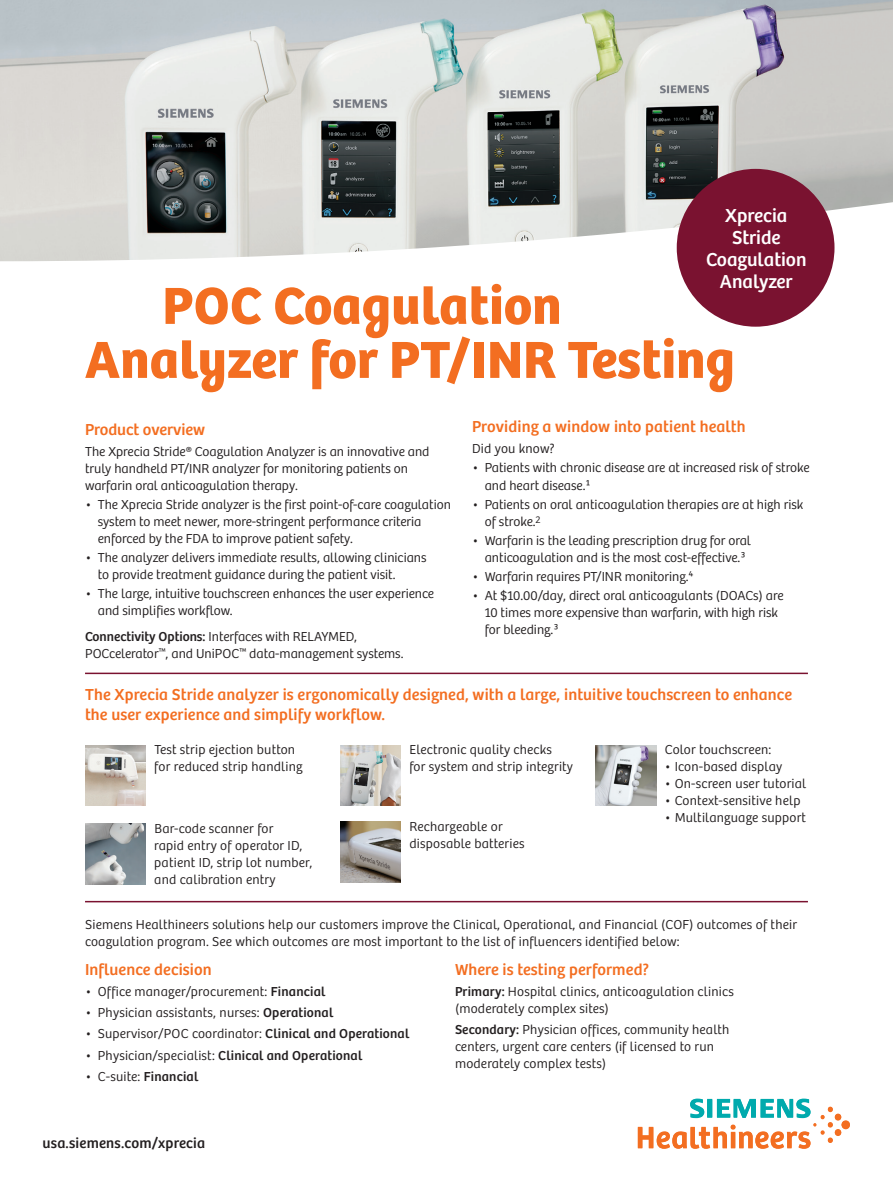
<style>
.page{position:relative;width:893px;height:1191px;background:#fff}
.page>*{position:absolute;margin:0;border:0;box-sizing:border-box;transform-origin:0 0}
.t1{font:54px/54px "Bree SH Headline Regular";letter-spacing:.005em;color:#f36e21}
.t2{font:19.5px/21.8px "Bree SH Text Regular";color:#fff;text-align:center}
.t3{font:16.5px/19.8px "Bree SH Text Regular";letter-spacing:.01em;color:#f36e21}
.t4{font:15px "Bree SH Text Regular";letter-spacing:.015em;color:#231f20}
.t5{font:13.5px/17px "Bree SH Text Light";color:#231f20}
.s1{font-family:"Bree SH Text Regular"}
</style>
<div class="page">
<img style="left:0;top:0;width:893px;height:200px">
<svg style="left:0;top:200px;width:893px;height:475px"></svg>
<svg style="left:638px;top:1098px;width:212px;height:51px"></svg>
<img style="left:85px;top:745px;width:61px;height:61px">
<img style="left:85px;top:823px;width:61px;height:61px">
<img style="left:340px;top:745px;width:61px;height:61px">
<img style="left:340px;top:821px;width:61px;height:61px">
<img style="left:595px;top:745px;width:61px;height:61px">
<hr style="left:85px;top:672px;width:723px;height:2px;background:#7a1230">
<hr style="left:85px;top:901px;width:723px;height:1px;background:#7a1230">
<div style="left:677px;top:169px;width:157px;height:158px;background:#7a1230;border-radius:50%"></div>
<h2 class="t2" style="left:706px;top:205px;width:102px">Xprecia<br>Stride<br>Coagulation<br>Analyzer</h2>
<h1 class="t1" style="left:85px;top:279px;width:651px;text-indent:77px">POC Coagulation<br>Analyzer for PT/INR Testing</h1>
<p class="t3" style="left:472px;top:417px;width:275px">Providing a window into patient health</p>
<p class="t5" style="left:472px;top:440px;width:84px">Did you know?</p>
<p class="t5" style="left:485px;top:460px;width:326px;text-indent:-13px">• Patients with chronic disease are at increased risk of stroke and heart disease.¹</p>
<p class="t5" style="left:485px;top:496px;width:320px;text-indent:-13px">• Patients on oral anticoagulation therapies are at high risk of stroke.<sup>2</sup></p>
<p class="t5" style="left:472px;top:532px;width:280px;text-align:center">• Warfarin is the leading prescription drug for oral anticoagulation and is the most cost-effective.³</p>
<p class="t5" style="left:472px;top:568px;width:223px">• Warfarin requires PT/INR monitoring.⁴</p>
<p class="t5" style="left:485px;top:587px;width:300px;text-indent:-13px">• At $10.00/day, direct oral anticoagulants (DOACs) are<br>10 times more expensive than warfarin, with high risk for bleeding.³</p>
<p class="t3" style="left:85px;top:419px;width:122px">Product overview</p>
<p class="t5" style="left:85px;top:443px;width:346px">The Xprecia Stride® Coagulation Analyzer is an innovative and truly handheld PT/INR analyzer for monitoring patients on warfarin oral anticoagulation therapy.</p>
<p class="t5" style="left:98px;top:496px;width:355px;text-indent:-13px">• The Xprecia Stride analyzer is the first point-of-care coagulation system to meet newer, more-stringent performance criteria enforced by the FDA to improve patient safety.</p>
<p class="t5" style="left:98px;top:549px;width:330px;text-indent:-13px">• The analyzer delivers immediate results, allowing clinicians to provide treatment guidance during the patient visit.</p>
<p class="t5" style="left:98px;top:585px;width:338px;text-indent:-13px">• The large, intuitive touchscreen enhances the user experience and simplifies workflow.</p>
<p class="t5" style="left:85px;top:628px;width:320px"><span class="s1">Connectivity Options:</span> Interfaces with RELAYMED,<br>POCcelerator<sup>™</sup>, and UniPOC<sup>™</sup> data-management systems.</p>
<p class="t3" style="left:85px;top:685px;width:708px">The Xprecia Stride analyzer is ergonomically designed, with a large, intuitive touchscreen to enhance the user experience and simplify workflow.</p>
<p class="t5" style="left:154px;top:741px;width:150px">Test strip ejection button for reduced strip handling</p>
<p class="t5" style="left:409px;top:741px;width:165px">Electronic quality checks<br>for system and strip integrity</p>
<p class="t5" style="left:665px;top:741px;width:108px">Color touchscreen:</p>
<p class="t5" style="left:665px;top:758px;width:119px">• Icon-based display</p>
<p class="t5" style="left:665px;top:775px;width:143px">• On-screen user tutorial</p>
<p class="t5" style="left:665px;top:792px;width:137px">• Context-sensitive help</p>
<p class="t5" style="left:665px;top:809px;width:143px">• Multilanguage support</p>
<p class="t5" style="left:409px;top:818px;width:117px">Rechargeable or disposable batteries</p>
<p class="t5" style="left:154px;top:820px;width:160px">Bar-code scanner for<br>rapid entry of operator ID, patient ID, strip lot number, and calibration entry</p>
<p class="t5" style="left:85px;top:916px;width:713px">Siemens Healthineers solutions help our customers improve the Clinical, Operational, and Financial (COF) outcomes of their coagulation program. See which outcomes are most important to the list of influencers identified below:</p>
<p class="t3" style="left:85px;top:959px;width:128px">Influence decision</p>
<p class="t5" style="left:85px;top:983px;width:242px">• Office manager/procurement: <span class="s1">Financial</span></p>
<p class="t5" style="left:85px;top:1004px;width:250px">• Physician assistants, nurses: <span class="s1">Operational</span></p>
<p class="t5" style="left:85px;top:1025px;width:326px">• Supervisor/POC coordinator: <span class="s1">Clinical and Operational</span></p>
<p class="t5" style="left:85px;top:1046px;width:279px">• Physician/specialist: <span class="s1">Clinical and Operational</span></p>
<p class="t5" style="left:85px;top:1068px;width:115px">• C-suite: <span class="s1">Financial</span></p>
<p class="t3" style="left:455px;top:959px;width:196px">Where is testing performed?</p>
<p class="t5" style="left:455px;top:983px;width:280px"><span class="s1">Primary:</span> Hospital clinics, anticoagulation clinics (moderately complex sites)</p>
<p class="t5" style="left:455px;top:1021px;width:276px"><span class="s1">Secondary:</span> Physician offices, community health centers, urgent care centers (if licensed to run moderately complex tests)</p>
<p class="t4" style="left:43px;top:1134px;width:164px">usa.siemens.com/xprecia</p>
</div>
